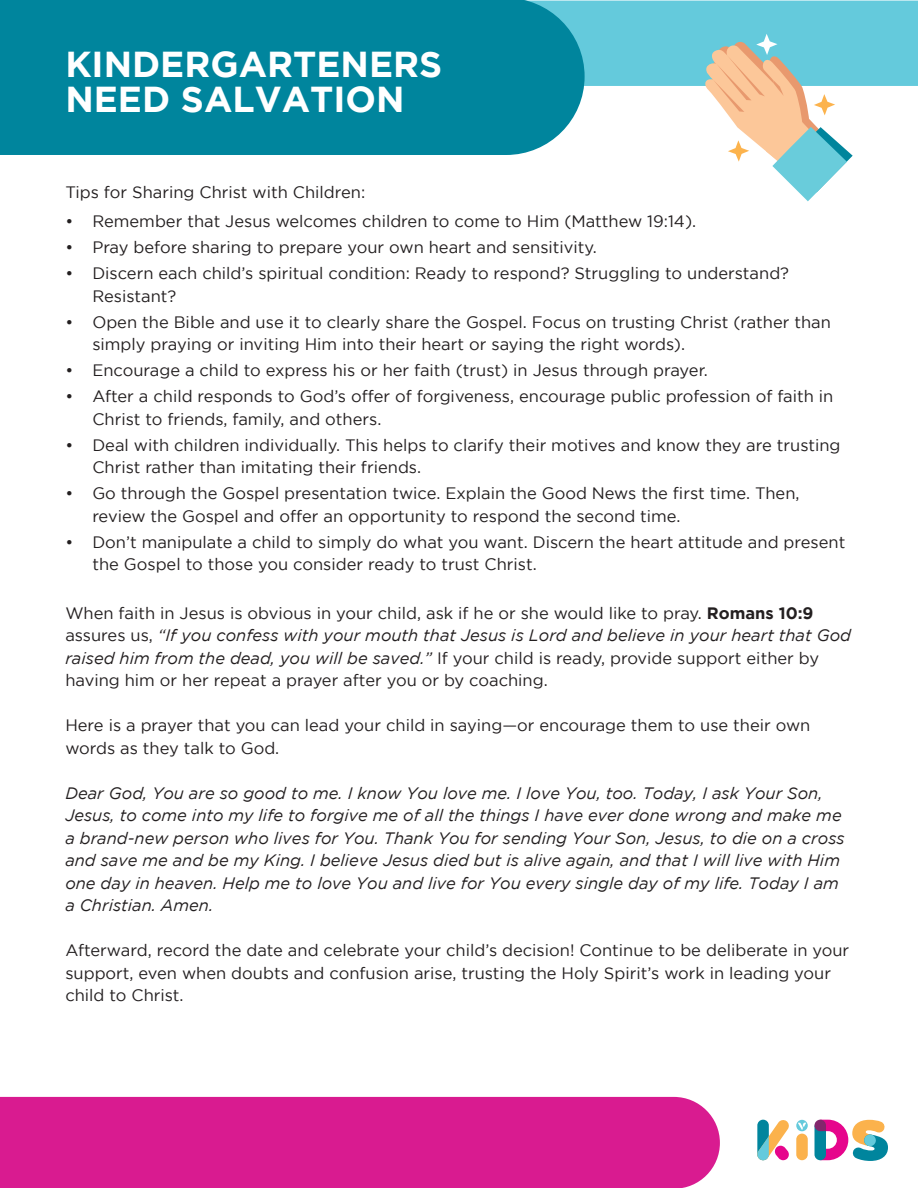
<style>
.page{position:relative;width:918px;height:1188px;background:#fff}
.page>*{position:absolute;margin:0;border:0;box-sizing:border-box;transform-origin:0 0}
.t1{font:700 36px/34.5px "Gotham";color:#fff}
.t2{font:16.5px/22.5px "Gotham";color:#231f20}
.t3{font:italic 16.5px/22.5px "Gotham";color:#231f20}
.s1{font-weight:700}
.s2{font-style:italic}
</style>
<div class="page">
<div style="left:585px;top:1px;width:333px;height:85px;background:#64cadc"></div>
<div style="left:0;top:0;width:585px;height:155px;background:#00859d"></div>
<svg style="left:815px;top:1120px;width:73px;height:41px"></svg>
<div style="left:796px;top:1134px;width:12px;height:26px;background:#fbb24c;border-radius:6px"></div>
<svg style="left:796px;top:1120px;width:12px;height:11px"></svg>
<svg style="left:757px;top:1119px;width:32px;height:42px"></svg>
<svg style="left:703px;top:34px;width:150px;height:167px"></svg>
<div style="left:0;top:1097px;width:720px;height:91px;background:#d91b90"></div>
<p class="t1" style="left:65px;top:46px;width:378px">KINDERGARTENERS<br>NEED SALVATION</p>
<p class="t2" style="left:65px;top:181px;width:301px">Tips for Sharing Christ with Children:</p>
<p class="t2" style="left:65px;top:210px;width:632px">• Remember that Jesus welcomes children to come to Him (Matthew 19:14).</p>
<p class="t2" style="left:65px;top:236px;width:533px">• Pray before sharing to prepare your own heart and sensitivity.</p>
<p class="t2" style="left:92px;top:262px;width:698px;text-indent:-27px">• Discern each child’s spiritual condition: Ready to respond? Struggling to understand?<br>Resistant?</p>
<p class="t2" style="left:92px;top:311px;width:740px;text-indent:-27px">• Open the Bible and use it to clearly share the Gospel. Focus on trusting Christ (rather than simply praying or inviting Him into their heart or saying the right words).</p>
<p class="t2" style="left:65px;top:359px;width:644px">• Encourage a child to express his or her faith (trust) in Jesus through prayer.</p>
<p class="t2" style="left:92px;top:385px;width:742px;text-indent:-27px">• After a child responds to God’s offer of forgiveness, encourage public profession of faith in<br>Christ to friends, family, and others.</p>
<p class="t2" style="left:92px;top:434px;width:750px;text-indent:-27px">• Deal with children individually. This helps to clarify their motives and know they are trusting<br>Christ rather than imitating their friends.</p>
<p class="t2" style="left:92px;top:482px;width:709px;text-indent:-27px">• Go through the Gospel presentation twice. Explain the Good News the first time. Then, review the Gospel and offer an opportunity to respond the second time.</p>
<p class="t2" style="left:92px;top:531px;width:755px;text-indent:-27px">• Don’t manipulate a child to simply do what you want. Discern the heart attitude and present the Gospel to those you consider ready to trust Christ.</p>
<p class="t2" style="left:65px;top:602px;width:787px">When faith in Jesus is obvious in your child, ask if he or she would like to pray. <span class="s1">Romans 10:9 </span>assures us, <span class="s2">“If you confess with your mouth that Jesus is Lord and believe in your heart that God raised him from the dead, you will be saved.”</span> If your child is ready, provide support either by having him or her repeat a prayer after you or by coaching.</p>
<p class="t2" style="left:65px;top:714px;width:747px">Here is a prayer that you can lead your child in saying—or encourage them to use their own words as they talk to God.</p>
<p class="t3" style="left:65px;top:782px;width:781px">Dear God, You are so good to me. I know You love me. I love You, too. Today, I ask Your Son, Jesus, to come into my life to forgive me of all the things I have ever done wrong and make me a brand-new person who lives for You. Thank You for sending Your Son, Jesus, to die on a cross and save me and be my King. I believe Jesus died but is alive again, and that I will live with Him one day in heaven. Help me to love You and live for You every single day of my life. Today I am a Christian. Amen.</p>
<p class="t2" style="left:65px;top:939px;width:785px">Afterward, record the date and celebrate your child’s decision! Continue to be deliberate in your support, even when doubts and confusion arise, trusting the Holy Spirit’s work in leading your child to Christ.</p>
</div>
